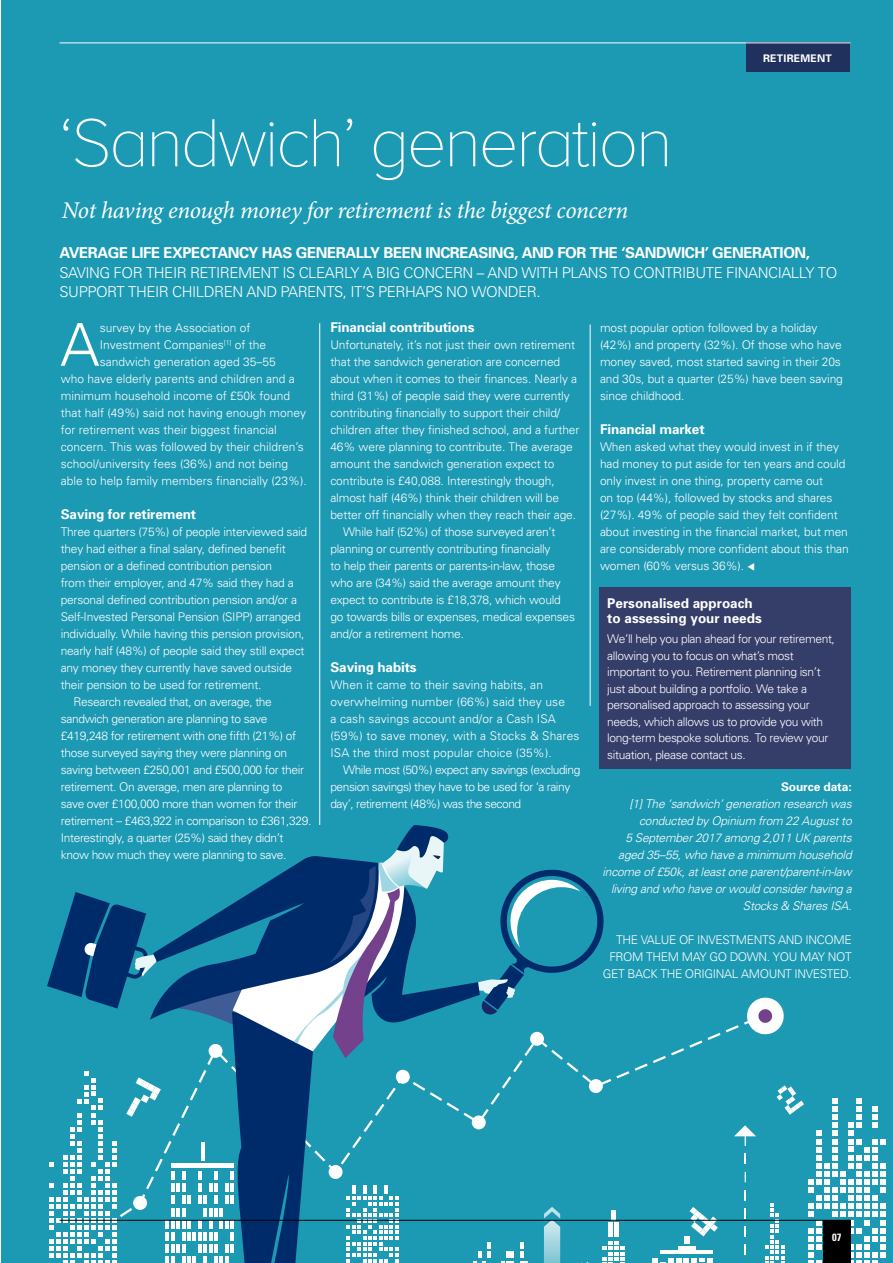
<style>
.page{position:relative;width:893px;height:1263px;background:#fff}
.page>*{position:absolute;margin:0;border:0;box-sizing:border-box;transform-origin:0 0}
.t1{font:100 70.5px "Proxima Nova A";letter-spacing:-.04em;color:#fff}
.t2{font:300 59.1px "Univers";color:#fff}
.t3{font:italic 24px "Minion Pro";letter-spacing:-.02em;color:#fff}
.t4{font:300 15px/19.5px "Univers";letter-spacing:-.03em;color:#fff}
.t5{font:700 15px "Univers";letter-spacing:-.03em;color:#fff}
.t6{font:700 13.5px/15px "Univers";letter-spacing:-.01em;color:#fff}
.t7{font:300 12px/17px "Univers";letter-spacing:-.02em;color:#fff}
.t8{font:300 12px "Univers";color:#fff}
.t9{font:italic 300 12px/17px "Univers";letter-spacing:-.02em;color:#fff;text-align:right}
.t10{font:300 12px/17px "Univers";letter-spacing:.01em;color:#fff}
.t11{font:300 12px/17px "Univers";letter-spacing:-.04em;color:#fff}
.t12{font:700 12px "Univers";letter-spacing:-.01em;color:#fff}
.t13{font:700 10.5px "Univers";letter-spacing:.02em;color:#fff}
.t14{font:700 condensed 10.5px "Univers";color:#fff}
</style>
<div class="page">
<div style="left:1px;top:0;width:892px;height:1263px;background:#1c99b3"></div>
<svg style="left:745px;top:997px;width:39px;height:38px"></svg>
<svg style="left:652px;top:1258px;width:61px;height:5px"></svg>
<hr style="left:660px;top:1251px;width:53px;height:3px;background:#fff">
<hr style="left:678px;top:1246px;width:17px;height:3px;background:#fff">
<div style="left:684px;top:1236px;width:5px;height:8px;background:#fff"></div>
<svg style="left:734px;top:1125px;width:22px;height:21px"></svg>
<svg style="left:690px;top:1207px;width:28px;height:29px"></svg>
<svg style="left:47px;top:825px;width:578px;height:438px"></svg>
<svg style="left:765px;top:1085px;width:121px;height:178px"></svg>
<hr style="left:60px;top:1220px;width:790px;height:1px;background:#000">
<div style="left:823px;top:1220px;width:27px;height:43px;background:#000"></div>
<div style="left:746px;top:43px;width:103px;height:29px;background:#21315e"></div>
<hr style="left:60px;top:43px;width:790px;height:1px;background:#fff">
<div style="left:599px;top:587px;width:251px;height:182px;background:#353d69"></div>
<hr style="left:319px;top:323px;width:1px;height:502px;background:#fff">
<hr style="left:590px;top:324px;width:1px;height:382px;background:#fff">
<p class="t13" style="left:763px;top:51px;width:70px">RETIREMENT</p>
<h1 class="t1" style="left:60px;top:104px;width:615px">‘Sandwich’ generation</h1>
<h3 class="t3" style="left:62px;top:193px;width:568px">Not having enough money for retirement is the biggest concern</h3>
<p class="t5" style="left:60px;top:243px;width:752px">AVERAGE LIFE EXPECTANCY HAS GENERALLY BEEN INCREASING, AND FOR THE ‘SANDWICH’ GENERATION,</p>
<p class="t4" style="left:60px;top:262px;width:779px">SAVING FOR THEIR RETIREMENT IS CLEARLY A BIG CONCERN – AND WITH PLANS TO CONTRIBUTE FINANCIALLY TO<br>SUPPORT THEIR CHILDREN AND PARENTS, IT’S PERHAPS NO WONDER.</p>
<h2 class="t2" style="left:60px;top:309px;width:41px">A</h2>
<p class="t8" style="left:100px;top:320px;width:152px">survey by the Association of</p>
<p class="t8" style="left:100px;top:337px;width:168px">Investment Companies<sup>[1]</sup> of the</p>
<p class="t8" style="left:100px;top:354px;width:178px">sandwich generation aged 35–55</p>
<p class="t8" style="left:61px;top:371px;width:236px">who have elderly parents and children and a</p>
<p class="t8" style="left:61px;top:388px;width:231px">minimum household income of £50k found</p>
<p class="t8" style="left:61px;top:405px;width:247px">that half (49%) said not having enough money</p>
<p class="t8" style="left:61px;top:422px;width:218px">for retirement was their biggest financial</p>
<p class="t8" style="left:61px;top:439px;width:245px">concern. This was followed by their children’s</p>
<p class="t8" style="left:61px;top:456px;width:229px">school/university fees (36%) and not being</p>
<p class="t8" style="left:61px;top:473px;width:248px">able to help family members financially (23%).</p>
<p class="t6" style="left:61px;top:506px;width:137px">Saving for retirement</p>
<p class="t7" style="left:61px;top:523px;width:248px">Three quarters (75%) of people interviewed said</p>
<p class="t7" style="left:61px;top:540px;width:227px">they had either a final salary, defined benefit</p>
<p class="t7" style="left:61px;top:557px;width:213px">pension or a defined contribution pension</p>
<p class="t7" style="left:61px;top:574px;width:234px">from their employer, and 47% said they had a</p>
<p class="t7" style="left:61px;top:591px;width:238px">personal defined contribution pension and/or a</p>
<p class="t7" style="left:61px;top:608px;width:241px">Self-Invested Personal Pension (SIPP) arranged</p>
<p class="t7" style="left:61px;top:625px;width:245px">individually. While having this pension provision,</p>
<p class="t7" style="left:61px;top:642px;width:245px">nearly half (48%) of people said they still expect</p>
<p class="t7" style="left:61px;top:659px;width:233px">any money they currently have saved outside</p>
<p class="t7" style="left:61px;top:676px;width:202px">their pension to be used for retirement.</p>
<p class="t7" style="left:74px;top:693px;width:200px">Research revealed that, on average, the</p>
<p class="t7" style="left:61px;top:710px;width:208px">sandwich generation are planning to save</p>
<p class="t7" style="left:61px;top:727px;width:237px">£419,248 for retirement with one fifth (21%) of</p>
<p class="t7" style="left:61px;top:744px;width:228px">those surveyed saying they were planning on</p>
<p class="t7" style="left:61px;top:761px;width:245px">saving between £250,001 and £500,000 for their</p>
<p class="t7" style="left:61px;top:778px;width:223px">retirement. On average, men are planning to</p>
<p class="t7" style="left:61px;top:795px;width:238px">save over £100,000 more than women for their</p>
<p class="t7" style="left:61px;top:812px;width:252px">retirement – £463,922 in comparison to £361,329.</p>
<p class="t7" style="left:61px;top:829px;width:224px">Interestingly, a quarter (25%) said they didn’t</p>
<p class="t7" style="left:61px;top:846px;width:227px">know how much they were planning to save.</p>
<p class="t6" style="left:330px;top:319px;width:146px">Financial contributions</p>
<p class="t7" style="left:330px;top:336px;width:246px">Unfortunately, it’s not just their own retirement</p>
<p class="t7" style="left:330px;top:353px;width:231px">that the sandwich generation are concerned</p>
<p class="t7" style="left:330px;top:370px;width:248px">about when it comes to their finances. Nearly a</p>
<p class="t7" style="left:330px;top:387px;width:241px">third (31%) of people said they were currently</p>
<p class="t7" style="left:330px;top:404px;width:231px">contributing financially to support their child/</p>
<p class="t7" style="left:330px;top:421px;width:250px">children after they finished school, and a further</p>
<p class="t7" style="left:330px;top:438px;width:244px">46% were planning to contribute. The average</p>
<p class="t7" style="left:330px;top:455px;width:226px">amount the sandwich generation expect to</p>
<p class="t7" style="left:330px;top:472px;width:226px">contribute is £40,088. Interestingly though,</p>
<p class="t7" style="left:330px;top:489px;width:230px">almost half (46%) think their children will be</p>
<p class="t7" style="left:330px;top:506px;width:247px">better off financially when they reach their age.</p>
<p class="t7" style="left:343px;top:523px;width:214px">While half (52%) of those surveyed aren’t</p>
<p class="t7" style="left:330px;top:540px;width:222px">planning or currently contributing financially</p>
<p class="t7" style="left:330px;top:557px;width:226px">to help their parents or parents-in-law, those</p>
<p class="t7" style="left:330px;top:574px;width:232px">who are (34%) said the average amount they</p>
<p class="t7" style="left:330px;top:591px;width:232px">expect to contribute is £18,378, which would</p>
<p class="t7" style="left:330px;top:608px;width:246px">go towards bills or expenses, medical expenses</p>
<p class="t7" style="left:330px;top:625px;width:135px">and/or a retirement home.</p>
<p class="t6" style="left:330px;top:659px;width:88px">Saving habits</p>
<p class="t10" style="left:330px;top:676px;width:251px">When it came to their saving habits, an overwhelming number (66%) said they use<br>a cash savings account and/or a Cash ISA (59%) to save money, with a Stocks &amp; Shares ISA the third most popular choice (35%).</p>
<p class="t11" style="left:330px;top:761px;width:251px;text-indent:13px">While most (50%) expect any savings (excluding pension savings) they have to be used for ‘a rainy day’, retirement (48%) was the second</p>
<p class="t7" style="left:600px;top:319px;width:244px">most popular option followed by a holiday (42%) and property (32%). Of those who have money saved, most started saving in their 20s and 30s, but a quarter (25%) have been saving since childhood.</p>
<p class="t6" style="left:600px;top:421px;width:106px">Financial market</p>
<p class="t7" style="left:600px;top:438px;width:250px">When asked what they would invest in if they had money to put aside for ten years and could only invest in one thing, property came out<br>on top (44%), followed by stocks and shares (27%). 49% of people said they felt confident about investing in the financial market, but men are considerably more confident about this than women (60% versus 36%). ▼</p>
<p class="t6" style="left:607px;top:595px;width:156px">Personalised approach to assessing your needs</p>
<p class="t7" style="left:607px;top:630px;width:229px;line-height:16.5px">We’ll help you plan ahead for your retirement, allowing you to focus on what’s most important to you. Retirement planning isn’t just about building a portfolio. We take a personalised approach to assessing your needs, which allows us to provide you with long-term bespoke solutions. To review your situation, please contact us.</p>
<p class="t12" style="left:781px;top:779px;width:72px">Source data:</p>
<p class="t9" style="left:602px;top:795px;width:251px">[1] The ‘sandwich’ generation research was conducted by Opinium from 22 August to<br>5 September 2017 among 2,011 UK parents aged 35–55, who have a minimum household income of £50k, at least one parent/parent-in-law living and who have or would consider having a Stocks &amp; Shares ISA.</p>
<p class="t7" style="left:603px;top:931px;width:250px;text-align:right">THE VALUE OF INVESTMENTS AND INCOME<br>FROM THEM MAY GO DOWN. YOU MAY NOT<br>GET BACK THE ORIGINAL AMOUNT INVESTED.</p>
<p class="t14" style="left:832px;top:1230px;width:11px">07</p>
</div>
